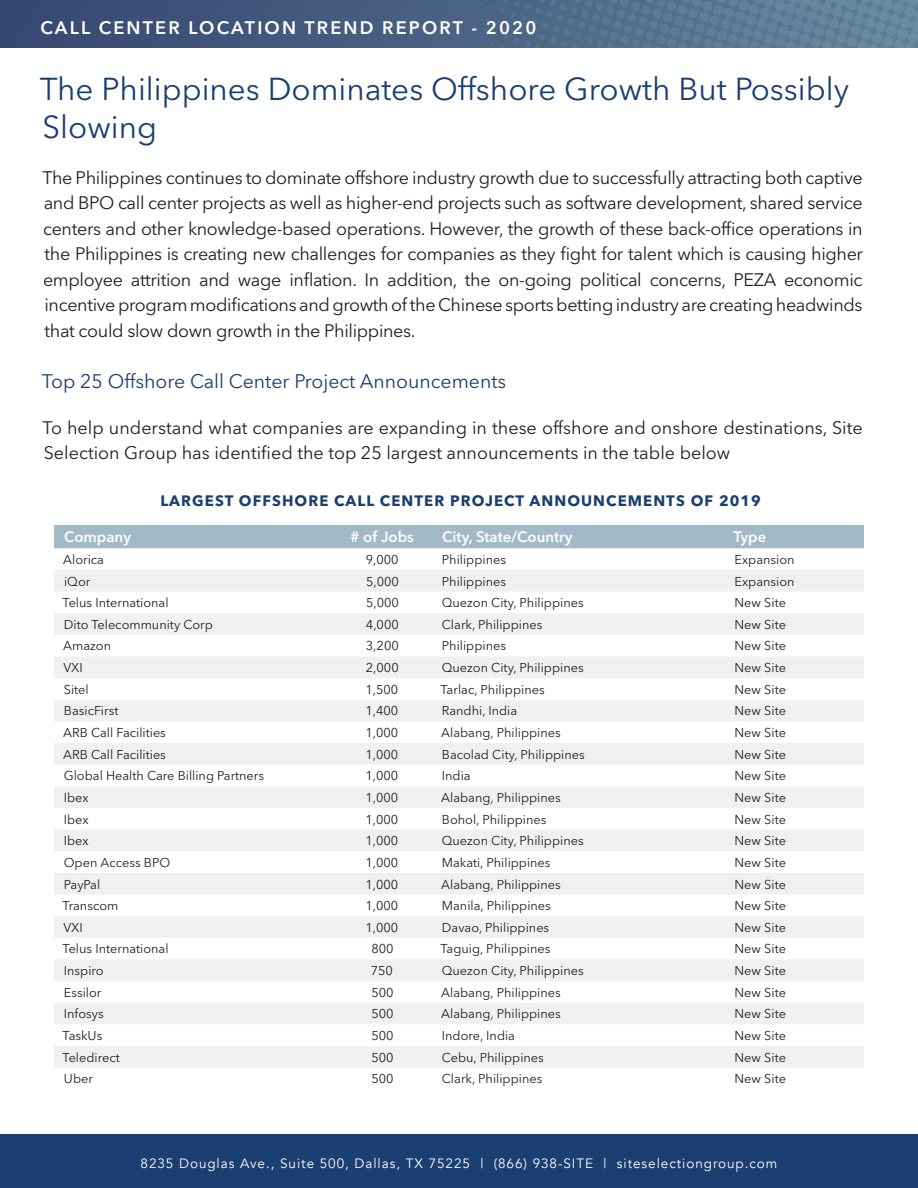
<style>
.page{position:relative;width:918px;height:1188px;background:#fff}
.page>*{position:absolute;margin:0;border:0;box-sizing:border-box;transform-origin:0 0}
.Sub_Section_Heading{font:31.5px/37.8px "Avenir Next LT Pro";color:#1b3f70}
.Sub_Section_Heading-2{font:19.5px "Avenir Next LT Pro";color:#1b3f70}
.Body{font:18px/25.5px "Avenir Next LT Pro";color:#231f20;text-align:justify}
.t1{font:600 18px "Avenir Next LT Pro";letter-spacing:.12em;color:#fff}
.Sub_Section_Heading-3{font:700 15px "Avenir Next LT Pro";letter-spacing:.07em;color:#1b3f70}
.t2{font:600 15px "Avenir Next LT Pro";color:#fff}
.t3{font:13.5px "Avenir";letter-spacing:.07em;color:#fff}
.t4{font:12.75px "Avenir Next LT Pro";color:#231f20}
</style>
<div class="page">
<div style="left:0;top:1134px;width:918px;height:54px;background:#1b3f70"></div>
<img style="left:0;top:0;width:918px;height:47px">
<div style="left:54px;top:525px;width:810px;height:23px;background:#a2bac8"></div>
<svg style="left:54px;top:570px;width:810px;height:497px;fill:#f0f0f1"></svg>
<h3 class="t1" style="left:40px;top:17px;width:497px">CALL CENTER LOCATION TREND REPORT - 2020</h3>
<p class="Sub_Section_Heading" style="left:40px;top:70px;width:811px">The Philippines Dominates Offshore Growth But Possibly<br>Slowing</p>
<p class="Body" style="left:43px;top:165px;width:822px">The Philippines continues to dominate offshore industry growth due to successfully attracting both captive and BPO call center projects as well as higher-end projects such as software development, shared service centers and other knowledge-based operations. However, the growth of these back-office operations in the Philippines is creating new challenges for companies as they fight for talent which is causing higher employee attrition and wage inflation. In addition, the on-going political concerns, PEZA economic incentive program modifications and growth of the Chinese sports betting industry are creating headwinds that could slow down growth in the Philippines.</p>
<p class="Sub_Section_Heading-2" style="left:42px;top:370px;width:466px">Top 25 Offshore Call Center Project Announcements</p>
<p class="Body" style="left:43px;top:415px;width:822px">To help understand what companies are expanding in these offshore and onshore destinations, Site<br>Selection Group has identified the top 25 largest announcements in the table below</p>
<p class="Sub_Section_Heading-3" style="left:160px;top:491px;width:602px">LARGEST OFFSHORE CALL CENTER PROJECT ANNOUNCEMENTS OF 2019</p>
<p class="t2" style="left:64px;top:528px;width:68px">Company</p>
<p class="t2" style="left:351px;top:528px;width:65px"># of Jobs</p>
<p class="t2" style="left:442px;top:528px;width:132px">City, State/Country</p>
<p class="t2" style="left:734px;top:528px;width:34px">Type</p>
<p class="t4" style="left:63px;top:552px;width:42px">Alorica</p>
<p class="t4" style="left:366px;top:552px;width:34px">9,000</p>
<p class="t4" style="left:442px;top:552px;width:66px">Philippines</p>
<p class="t4" style="left:735px;top:552px;width:62px">Expansion</p>
<p class="t4" style="left:64px;top:574px;width:28px">iQor</p>
<p class="t4" style="left:366px;top:574px;width:34px">5,000</p>
<p class="t4" style="left:442px;top:574px;width:66px">Philippines</p>
<p class="t4" style="left:735px;top:574px;width:62px">Expansion</p>
<p class="t4" style="left:63px;top:595px;width:107px">Telus International</p>
<p class="t4" style="left:366px;top:595px;width:34px">5,000</p>
<p class="t4" style="left:442px;top:595px;width:143px">Quezon City, Philippines</p>
<p class="t4" style="left:735px;top:595px;width:53px">New Site</p>
<p class="t4" style="left:64px;top:617px;width:151px">Dito Telecommunity Corp</p>
<p class="t4" style="left:366px;top:617px;width:34px">4,000</p>
<p class="t4" style="left:442px;top:617px;width:102px">Clark, Philippines</p>
<p class="t4" style="left:735px;top:617px;width:53px">New Site</p>
<p class="t4" style="left:63px;top:638px;width:49px">Amazon</p>
<p class="t4" style="left:366px;top:638px;width:34px">3,200</p>
<p class="t4" style="left:442px;top:638px;width:66px">Philippines</p>
<p class="t4" style="left:735px;top:638px;width:53px">New Site</p>
<p class="t4" style="left:63px;top:660px;width:21px">VXI</p>
<p class="t4" style="left:366px;top:660px;width:34px">2,000</p>
<p class="t4" style="left:442px;top:660px;width:143px">Quezon City, Philippines</p>
<p class="t4" style="left:735px;top:660px;width:53px">New Site</p>
<p class="t4" style="left:64px;top:682px;width:26px">Sitel</p>
<p class="t4" style="left:365px;top:682px;width:34px">1,500</p>
<p class="t4" style="left:441px;top:682px;width:106px">Tarlac, Philippines</p>
<p class="t4" style="left:735px;top:682px;width:53px">New Site</p>
<p class="t4" style="left:64px;top:703px;width:56px">BasicFirst</p>
<p class="t4" style="left:365px;top:703px;width:34px">1,400</p>
<p class="t4" style="left:442px;top:703px;width:77px">Randhi, India</p>
<p class="t4" style="left:735px;top:703px;width:53px">New Site</p>
<p class="t4" style="left:63px;top:725px;width:104px">ARB Call Facilities</p>
<p class="t4" style="left:365px;top:725px;width:34px">1,000</p>
<p class="t4" style="left:441px;top:725px;width:121px">Alabang, Philippines</p>
<p class="t4" style="left:735px;top:725px;width:53px">New Site</p>
<p class="t4" style="left:63px;top:747px;width:104px">ARB Call Facilities</p>
<p class="t4" style="left:365px;top:747px;width:34px">1,000</p>
<p class="t4" style="left:442px;top:747px;width:144px">Bacolad City, Philippines</p>
<p class="t4" style="left:735px;top:747px;width:53px">New Site</p>
<p class="t4" style="left:64px;top:768px;width:202px">Global Health Care Billing Partners</p>
<p class="t4" style="left:365px;top:768px;width:34px">1,000</p>
<p class="t4" style="left:442px;top:768px;width:30px">India</p>
<p class="t4" style="left:735px;top:768px;width:53px">New Site</p>
<p class="t4" style="left:64px;top:790px;width:26px">Ibex</p>
<p class="t4" style="left:365px;top:790px;width:34px">1,000</p>
<p class="t4" style="left:441px;top:790px;width:121px">Alabang, Philippines</p>
<p class="t4" style="left:735px;top:790px;width:53px">New Site</p>
<p class="t4" style="left:64px;top:812px;width:26px">Ibex</p>
<p class="t4" style="left:365px;top:812px;width:34px">1,000</p>
<p class="t4" style="left:442px;top:812px;width:106px">Bohol, Philippines</p>
<p class="t4" style="left:735px;top:812px;width:53px">New Site</p>
<p class="t4" style="left:64px;top:833px;width:26px">Ibex</p>
<p class="t4" style="left:365px;top:833px;width:34px">1,000</p>
<p class="t4" style="left:442px;top:833px;width:143px">Quezon City, Philippines</p>
<p class="t4" style="left:735px;top:833px;width:53px">New Site</p>
<p class="t4" style="left:64px;top:855px;width:108px">Open Access BPO</p>
<p class="t4" style="left:365px;top:855px;width:34px">1,000</p>
<p class="t4" style="left:442px;top:855px;width:110px">Makati, Philippines</p>
<p class="t4" style="left:735px;top:855px;width:53px">New Site</p>
<p class="t4" style="left:64px;top:876px;width:38px">PayPal</p>
<p class="t4" style="left:365px;top:876px;width:34px">1,000</p>
<p class="t4" style="left:441px;top:876px;width:121px">Alabang, Philippines</p>
<p class="t4" style="left:735px;top:876px;width:53px">New Site</p>
<p class="t4" style="left:63px;top:898px;width:57px">Transcom</p>
<p class="t4" style="left:365px;top:898px;width:34px">1,000</p>
<p class="t4" style="left:442px;top:898px;width:110px">Manila, Philippines</p>
<p class="t4" style="left:735px;top:898px;width:53px">New Site</p>
<p class="t4" style="left:63px;top:920px;width:21px">VXI</p>
<p class="t4" style="left:365px;top:920px;width:34px">1,000</p>
<p class="t4" style="left:442px;top:920px;width:109px">Davao, Philippines</p>
<p class="t4" style="left:735px;top:920px;width:53px">New Site</p>
<p class="t4" style="left:63px;top:941px;width:107px">Telus International</p>
<p class="t4" style="left:371px;top:941px;width:24px">800</p>
<p class="t4" style="left:441px;top:941px;width:111px">Taguig, Philippines</p>
<p class="t4" style="left:735px;top:941px;width:53px">New Site</p>
<p class="t4" style="left:64px;top:963px;width:41px">Inspiro</p>
<p class="t4" style="left:371px;top:963px;width:24px">750</p>
<p class="t4" style="left:442px;top:963px;width:143px">Quezon City, Philippines</p>
<p class="t4" style="left:735px;top:963px;width:53px">New Site</p>
<p class="t4" style="left:64px;top:985px;width:39px">Essilor</p>
<p class="t4" style="left:372px;top:985px;width:24px">500</p>
<p class="t4" style="left:441px;top:985px;width:121px">Alabang, Philippines</p>
<p class="t4" style="left:735px;top:985px;width:53px">New Site</p>
<p class="t4" style="left:64px;top:1006px;width:41px">Infosys</p>
<p class="t4" style="left:372px;top:1006px;width:24px">500</p>
<p class="t4" style="left:441px;top:1006px;width:121px">Alabang, Philippines</p>
<p class="t4" style="left:735px;top:1006px;width:53px">New Site</p>
<p class="t4" style="left:63px;top:1028px;width:41px">TaskUs</p>
<p class="t4" style="left:372px;top:1028px;width:24px">500</p>
<p class="t4" style="left:442px;top:1028px;width:75px">Indore, India</p>
<p class="t4" style="left:735px;top:1028px;width:53px">New Site</p>
<p class="t4" style="left:63px;top:1050px;width:59px">Teledirect</p>
<p class="t4" style="left:372px;top:1050px;width:24px">500</p>
<p class="t4" style="left:442px;top:1050px;width:104px">Cebu, Philippines</p>
<p class="t4" style="left:735px;top:1050px;width:53px">New Site</p>
<p class="t4" style="left:64px;top:1071px;width:31px">Uber</p>
<p class="t4" style="left:372px;top:1071px;width:24px">500</p>
<p class="t4" style="left:442px;top:1071px;width:102px">Clark, Philippines</p>
<p class="t4" style="left:735px;top:1071px;width:53px">New Site</p>
<p class="t3" style="left:141px;top:1155px;width:638px">8235 Douglas Ave., Suite 500, Dallas, TX 75225 | (866) 938-SITE | siteselectiongroup.com</p>
</div>
